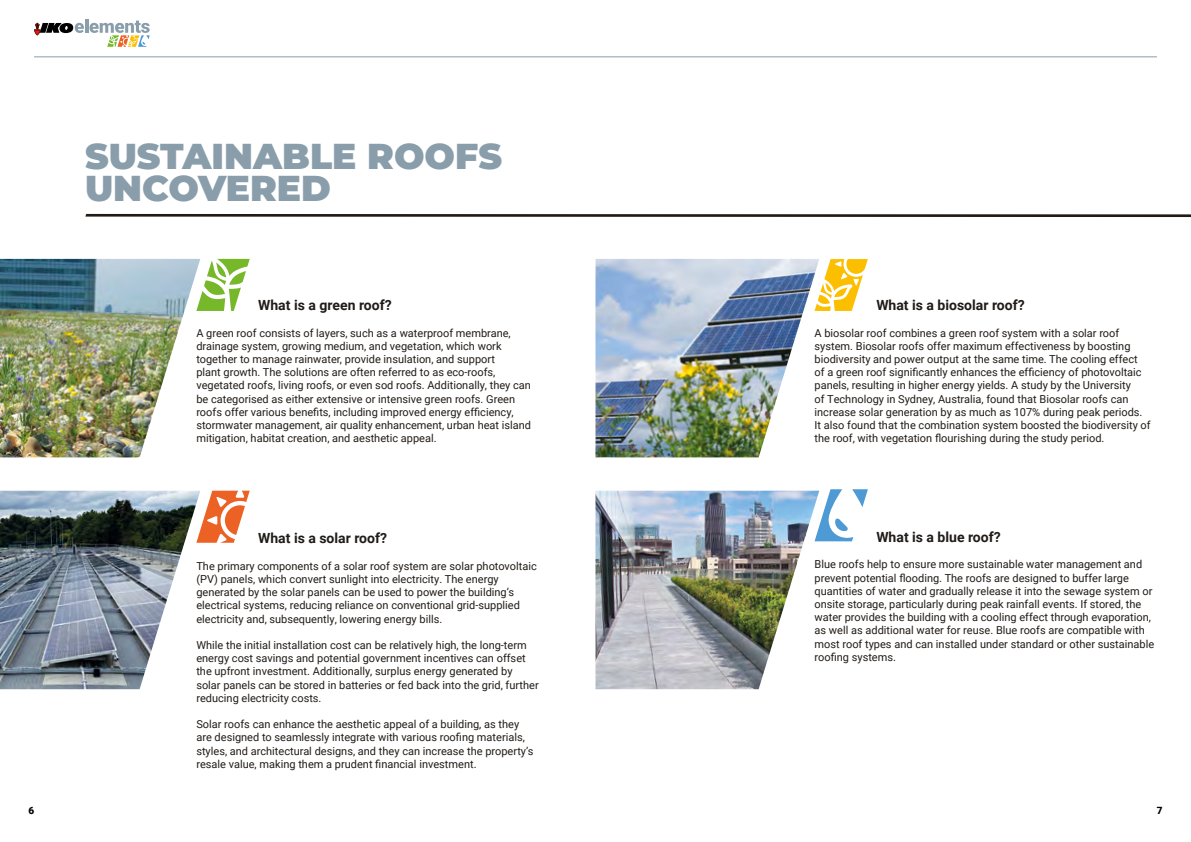
<style>
.page{position:relative;width:1191px;height:842px;background:#fff}
.page>*{position:absolute;margin:0;border:0;box-sizing:border-box;transform-origin:0 0}
.t1{font:900 36px/32px "Montserrat";color:#899eaa}
.t2{font:700 14px "Roboto";color:#201b17}
.t3{font:11px/13.2px "Roboto";color:#201b17}
.t4{font:900 10px "Roboto";color:#000}
</style>
<div class="page">
<hr style="left:85px;top:19px;width:3px;height:14px;background:#899eaa">
<svg style="left:34px;top:21px;width:116px;height:26px"></svg>
<hr style="left:34px;top:57px;width:1123px;height:1px;background:#899eaa">
<svg style="left:85px;top:214px;width:1106px;height:3px;background:#393531"></svg>
<svg style="left:814px;top:489px;width:54px;height:52px"></svg>
<svg style="left:200px;top:259px;width:50px;height:52px"></svg>
<svg style="left:200px;top:491px;width:50px;height:52px"></svg>
<svg style="left:819px;top:259px;width:49px;height:52px"></svg>
<img style="left:0;top:491px;width:200px;height:198px">
<img style="left:595px;top:491px;width:224px;height:198px">
<img style="left:0;top:259px;width:200px;height:198px">
<img style="left:595px;top:259px;width:224px;height:198px">
<p class="t4" style="left:28px;top:803px;width:7px">6</p>
<h1 class="t1" style="left:85px;top:138px;width:418px">SUSTAINABLE ROOFS<br>UNCOVERED</h1>
<p class="t2" style="left:258px;top:295px;width:135px">What is a green roof?</p>
<p class="t3" style="left:196px;top:326px;width:336px">A green roof consists of layers, such as a waterproof membrane, drainage system, growing medium, and vegetation, which work together to manage rainwater, provide insulation, and support<br>plant growth. The solutions are often referred to as eco-roofs, vegetated roofs, living roofs, or even sod roofs. Additionally, they can be categorised as either extensive or intensive green roofs. Green roofs offer various benefits, including improved energy efficiency, stormwater management, air quality enhancement, urban heat island mitigation, habitat creation, and aesthetic appeal.</p>
<p class="t2" style="left:258px;top:529px;width:130px">What is a solar roof?</p>
<p class="t3" style="left:196px;top:559px;width:342px">The primary components of a solar roof system are solar photovoltaic (PV) panels, which convert sunlight into electricity. The energy generated by the solar panels can be used to power the building’s electrical systems, reducing reliance on conventional grid-supplied electricity and, subsequently, lowering energy bills.</p>
<p class="t3" style="left:196px;top:638px;width:344px">While the initial installation cost can be relatively high, the long-term energy cost savings and potential government incentives can offset the upfront investment. Additionally, surplus energy generated by solar panels can be stored in batteries or fed back into the grid, further reducing electricity costs.</p>
<p class="t3" style="left:196px;top:717px;width:338px">Solar roofs can enhance the aesthetic appeal of a building, as they are designed to seamlessly integrate with various roofing materials, styles, and architectural designs, and they can increase the property’s resale value, making them a prudent financial investment.</p>
<p class="t2" style="left:876px;top:295px;width:150px">What is a biosolar roof?</p>
<p class="t3" style="left:814px;top:326px;width:338px">A biosolar roof combines a green roof system with a solar roof system. Biosolar roofs offer maximum effectiveness by boosting biodiversity and power output at the same time. The cooling effect<br>of a green roof significantly enhances the efficiency of photovoltaic panels, resulting in higher energy yields. A study by the University<br>of Technology in Sydney, Australia, found that Biosolar roofs can increase solar generation by as much as 107% during peak periods.<br>It also found that the combination system boosted the biodiversity of the roof, with vegetation flourishing during the study period.</p>
<p class="t2" style="left:876px;top:527px;width:126px">What is a blue roof?</p>
<p class="t3" style="left:814px;top:557px;width:341px">Blue roofs help to ensure more sustainable water management and prevent potential flooding. The roofs are designed to buffer large quantities of water and gradually release it into the sewage system or onsite storage, particularly during peak rainfall events. If stored, the water provides the building with a cooling effect through evaporation, as well as additional water for reuse. Blue roofs are compatible with most roof types and can installed under standard or other sustainable roofing systems.</p>
<p class="t4" style="left:1156px;top:803px;width:7px">7</p>
</div>
